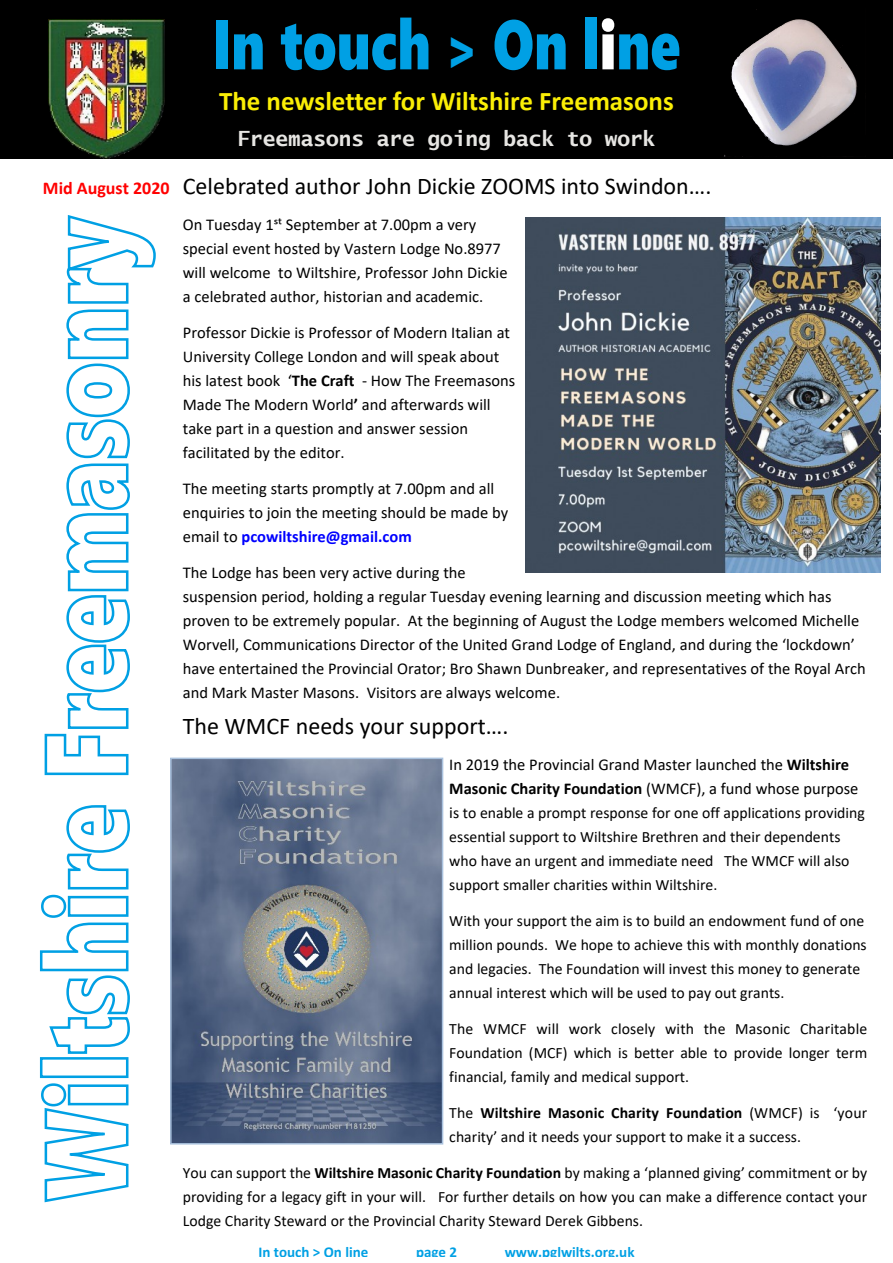
<style>
.page{position:relative;width:893px;height:1263px;background:#fff}
.page>*{position:absolute;margin:0;border:0;box-sizing:border-box;transform-origin:0 0}
.t1{font:69.9px "Segoe UI Black";color:#00a0e4;scale:.77 1}
.t2{font:700 27px "Calibri";color:#faee06}
.t3{font:24px "Calibri";color:#000}
.t4{font:700 21px "Lucida Sans Typewriter";color:#e7e6e3}
.t5{font:700 18px "Calibri";color:#f00}
.t6{font:16.5px/24px "Calibri";color:#000}
.t7{font:15.75px/24px "Calibri";color:#000}
.t8{font:700 15px "Calibri";color:#00a0e4}
.s1{font-size:58.35px}
.s2{color:#fff}
.s3{font-weight:700}
.s4{font-weight:700;color:#00f}
.s5{font-size:16.5px}
</style>
<div class="page">
<div style="left:0;top:0;width:893px;height:159px;background:#000"></div>
<svg style="left:41px;top:1083px;width:88px;height:120px"></svg>
<div style="left:40px;top:1057px;width:88px;height:21px;border:3px solid #00a0e4"></div>
<svg style="left:39px;top:805px;width:91px;height:249px"></svg>
<svg style="left:44px;top:215px;width:112px;height:561px"></svg>
<img style="left:48px;top:19px;width:117px;height:140px">
<img style="left:751px;top:19px;width:48px;height:26px">
<img style="left:173px;top:760px;width:267px;height:381px">
<div style="left:170px;top:757px;width:273px;height:387px;border:2px solid #aac2de"></div>
<img style="left:525px;top:217px;width:355px;height:355px">
<p class="t5" style="left:43px;top:180px;width:128px">Mid August 2020</p>
<h1 class="t1" style="left:212px;top:18px;width:609px">In touch <span class="s1">&gt;</span> On l<span class="s2">i</span>ne</h1>
<h2 class="t2" style="left:219px;top:89px;width:456px">The newsletter for Wiltshire Freemasons</h2>
<p class="t4" style="left:238px;top:129px;width:419px">Freemasons are going back to work</p>
<h3 class="t3" style="left:183px;top:176px;width:530px">Celebrated author John Dickie ZOOMS into Swindon….</h3>
<p class="t6" style="left:183px;top:213px;width:326px">On Tuesday 1st September at 7.00pm a very special event hosted by Vastern Lodge No.8977 will welcome to Wiltshire, Professor John Dickie a celebrated author, historian and academic.</p>
<p class="t6" style="left:183px;top:321px;width:334px">Professor Dickie is Professor of Modern Italian at University College London and will speak about his latest book ‘<span class="s3">The Craft</span> - How The Freemasons Made The Modern World<span class="s3">’</span> and afterwards will take part in a question and answer session facilitated by the editor.</p>
<p class="t6" style="left:183px;top:477px;width:327px">The meeting starts promptly at 7.00pm and all enquiries to join the meeting should be made by email to <span class="s4">pcowiltshire@gmail.com</span></p>
<p class="t6" style="left:183px;top:561px;width:684px">The Lodge has been very active during the<br>suspension period, holding a regular Tuesday evening learning and discussion meeting which has proven to be extremely popular. At the beginning of August the Lodge members welcomed Michelle Worvell, Communications Director of the United Grand Lodge of England, and during the ‘lockdown’ have entertained the Provincial Orator; Bro Shawn Dunbreaker, and representatives of the Royal Arch and Mark Master Masons. Visitors are always welcome.</p>
<h3 class="t3" style="left:183px;top:716px;width:327px">The WMCF needs your support….</h3>
<p class="t6" style="left:449px;top:753px;width:411px">In 2019 the Provincial Grand Master launched the <span class="s3">Wiltshire<br>Masonic Charity Foundation</span> (WMCF), a fund whose purpose</p>
<p class="t7" style="left:449px;top:802px;width:417px"><span class="s5">i</span>s to enable a prompt response for one off applications providing essential support to Wiltshire Brethren and their dependents who have an urgent and immediate need The WMCF will also support smaller charities within Wiltshire.</p>
<p class="t7" style="left:449px;top:910px;width:419px">With your support the aim is to build an endowment fund of one million pounds. We hope to achieve this with monthly donations and legacies. The Foundation will invest this money to generate annual interest which will be used to pay out grants.</p>
<p class="t7" style="left:449px;top:1018px;width:419px;text-align:justify">The WMCF will work closely with the Masonic Charitable Foundation (MCF) which is better able to provide longer term financial, family and medical support.</p>
<p class="t7" style="left:449px;top:1102px;width:419px">The <span class="s3">Wiltshire Masonic Charity Foundation</span> (WMCF) is ‘your charity’ and it needs your support to make it a success.</p>
<p class="t7" style="left:183px;top:1162px;width:686px;text-align:justify">You can support the <span class="s3">Wiltshire Masonic Charity Foundation</span> by making a ‘planned giving’ commitment or by providing for a legacy gift in your will. For further details on how you can make a difference contact your Lodge Charity Steward or the Provincial Charity Steward Derek Gibbens.</p>
<p class="t8" style="left:258px;top:1245px;width:111px">In touch &gt; On line</p>
<p class="t8" style="left:416px;top:1245px;width:43px">page 2</p>
<p class="t8" style="left:505px;top:1245px;width:131px">www.pglwilts.org.uk</p>
</div>
